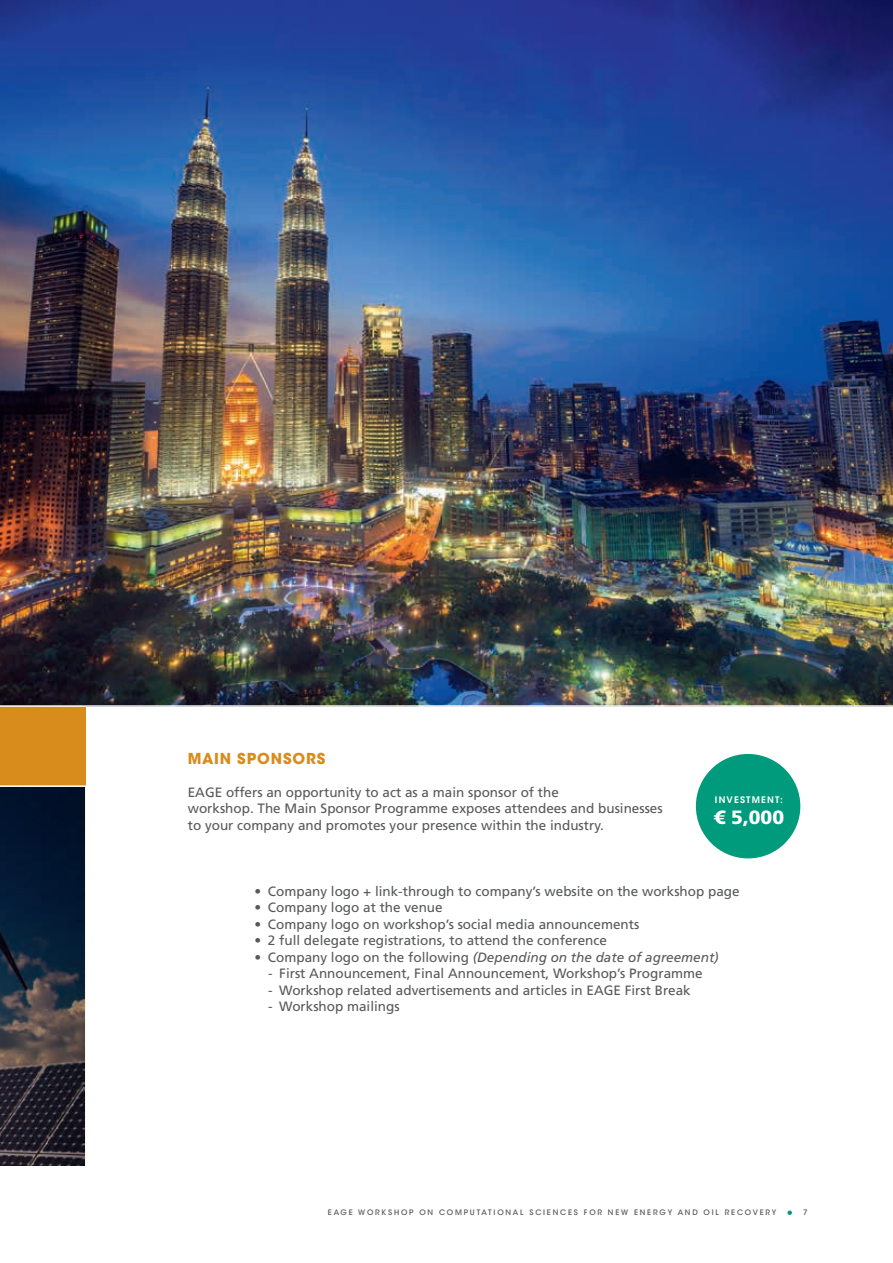
<style>
.page{position:relative;width:893px;height:1263px;background:#fff}
.page>*{position:absolute;margin:0;border:0;box-sizing:border-box;transform-origin:0 0}
.t1{font:900 19.2px "Frutiger LT Std";color:#fff}
._01-HEADER_1{font:700 15px "ITC Avant Garde Std";letter-spacing:.055em;color:#d88c1b}
._00-BODY_text{font:13.5px/16.5px "Frutiger LT Std";color:#57585a}
._00-BODY_text-2{font:italic 13.5px "Frutiger LT Std";color:#57585a}
.t2{font:600 9px "ITC Avant Garde Std";letter-spacing:.13em;color:#fff}
.t3{font:500 7.5px "ITC Avant Garde Std";letter-spacing:.24em;color:#57585a}
.s1{font-style:normal}
</style>
<div class="page">
<svg style="left:787px;top:1210px;width:5px;height:5px"></svg>
<img style="left:0;top:787px;width:84px;height:379px">
<img style="left:0;top:0;width:893px;height:705px">
<div style="left:0;top:706px;width:85px;height:80px;background:#d88c1b"></div>
<div style="left:696px;top:754px;width:104px;height:104px;background:#009b7c;border-radius:50%"></div>
<hr style="left:0;top:785px;width:92px;height:2px;background:#fff">
<hr style="left:0;top:705px;width:893px;height:2px;background:#fff">
<p class="_01-HEADER_1" style="left:188px;top:748px;width:139px">MAIN SPONSORS</p>
<p class="_00-BODY_text" style="left:188px;top:784px;width:476px">EAGE offers an opportunity to act as a main sponsor of the<br>workshop. The Main Sponsor Programme exposes attendees and businesses to your company and promotes your presence within the industry.</p>
<p class="t2" style="left:715px;top:794px;width:69px">INVESTMENT:</p>
<p class="t1" style="left:714px;top:806px;width:72px">€ 5,000</p>
<p class="_00-BODY_text" style="left:254px;top:883px;width:487px">• Company logo + link-through to company’s website on the workshop page</p>
<p class="_00-BODY_text" style="left:254px;top:899px;width:190px">• Company logo at the venue</p>
<p class="_00-BODY_text" style="left:254px;top:916px;width:386px">• Company logo on workshop’s social media announcements</p>
<p class="_00-BODY_text" style="left:254px;top:932px;width:354px">• 2 full delegate registrations, to attend the conference</p>
<p class="_00-BODY_text-2" style="left:254px;top:949px;width:466px"><span class="s1">• Company logo on the following</span> (Depending on the date of agreement)</p>
<p class="_00-BODY_text" style="left:268px;top:965px;width:436px">- First Announcement, Final Announcement, Workshop’s Programme</p>
<p class="_00-BODY_text" style="left:268px;top:982px;width:424px">- Workshop related advertisements and articles in EAGE First Break</p>
<p class="_00-BODY_text" style="left:268px;top:998px;width:133px">- Workshop mailings</p>
<p class="t3" style="left:328px;top:1208px;width:450px">EAGE WORKSHOP ON COMPUTATIONAL SCIENCES FOR NEW ENERGY AND OIL RECOVERY</p>
<p class="t3" style="left:803px;top:1208px;width:6px">7</p>
</div>
